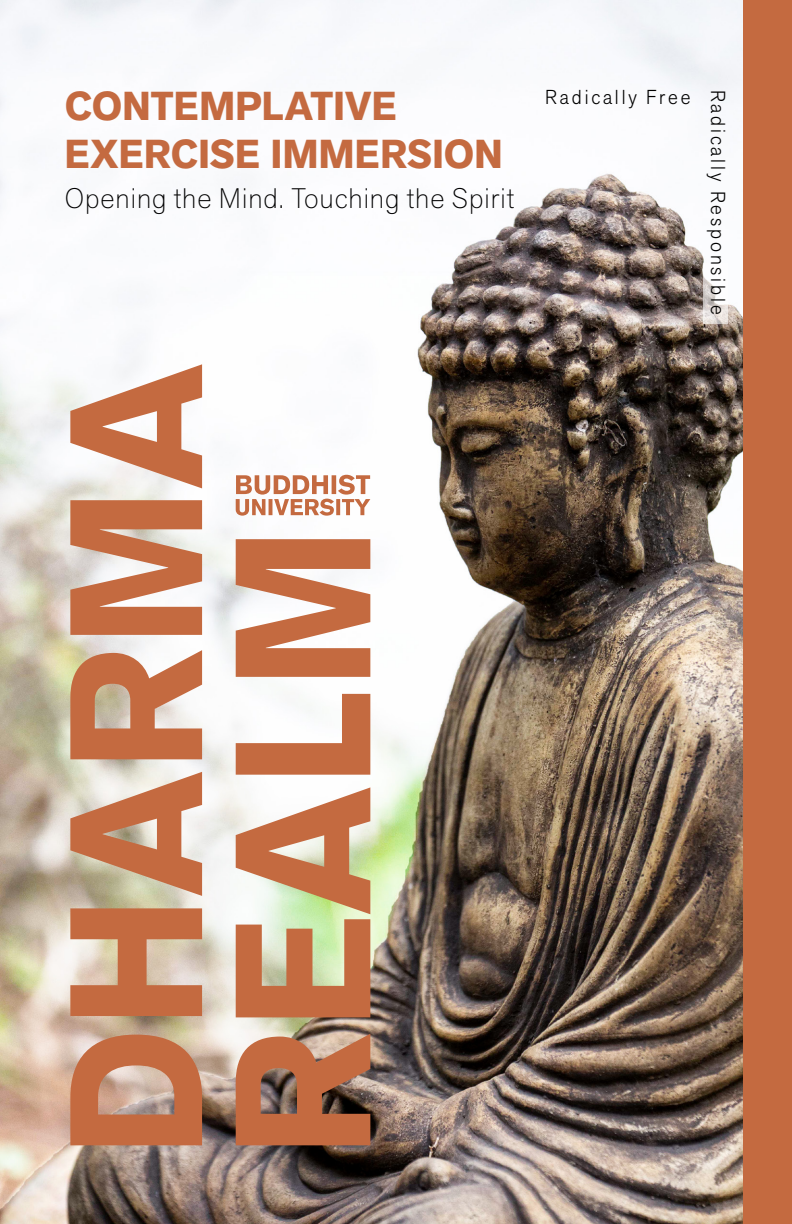
<style>
.page{position:relative;width:792px;height:1224px;background:#fff}
.page>*{position:absolute;margin:0;border:0;box-sizing:border-box;transform-origin:0 0}
.t1{font:700 40px/48px "Akzid Grtsk Next";letter-spacing:.005em;color:#c46a40}
.t2{font:200 28px "Akzid Grtsk Next";letter-spacing:.035em;color:#000}
.t3{font:300 20px "Akzid Grtsk Next";letter-spacing:.15em;color:#000;scale:.96 1}
</style>
<div class="page">
<img style="left:0;top:0;width:743px;height:1224px">
<div style="left:743px;top:0;width:49px;height:1224px;background:#c46a40"></div>
<svg style="left:70px;top:364px;width:300px;height:781px"></svg>
<svg style="left:236px;top:475px;width:134px;height:41px"></svg>
<svg style="left:703px;top:264px;width:25px;height:60px"></svg>
<p class="t1" style="left:65px;top:83px;width:440px">CONTEMPLATIVE<br>EXERCISE IMMERSION</p>
<p class="t2" style="left:65px;top:180px;width:451px">Opening the Mind. Touching the Spirit</p>
<p class="t3" style="left:545px;top:84px;width:153px">Radically Free</p>
<p class="t3" style="left:731px;top:90px;width:236px;rotate:90deg">Radically Responsible</p>
</div>
